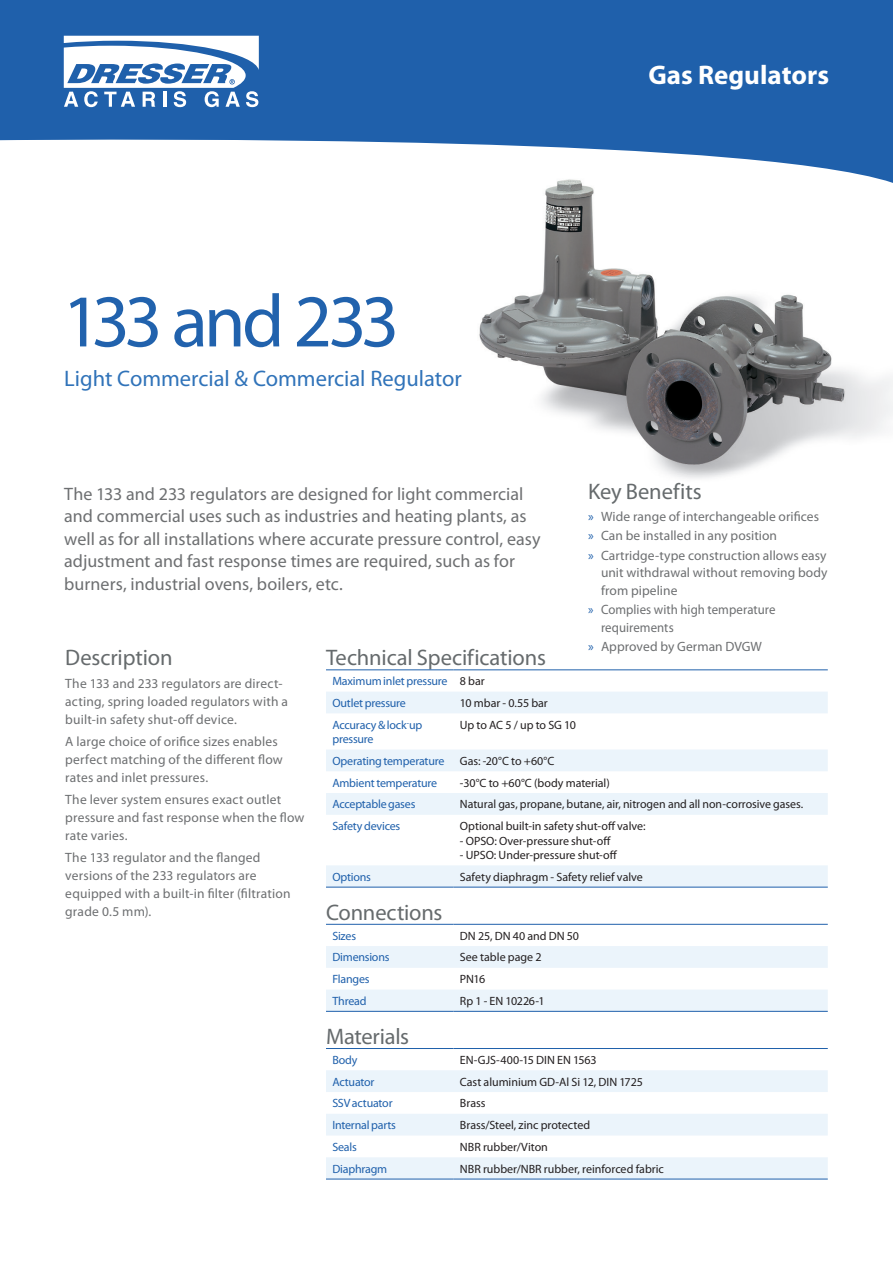
<style>
.page{position:relative;width:893px;height:1263px;background:#fff}
.page>*{position:absolute;margin:0;border:0;box-sizing:border-box;transform-origin:0 0}
.Headline_50_50{font:75px "Myriad Pro";color:#2162ad}
.Body_Copy_smaller{font:700 27px "Myriad Pro";color:#fff}
.Table_Title{font:22.5px "Myriad Pro";letter-spacing:-.005em;color:#666b6d}
.Subhead{font:22.5px "Myriad Pro";color:#3073b9}
.Introduction_Copy{font:18px/22.5px "Myriad Pro";color:#6d6f71}
.Body_Copy_9_12{font:13.5px/18px "Myriad Pro";letter-spacing:.01em;color:#6d6f71}
.Body_Copy_9_12-2{font:13.5px/17.2px "Myriad Pro";letter-spacing:.01em;color:#6d6f71;scale:.95 1}
.Table_Body{font:12px "Myriad Pro";color:#231f20}
.Table_1_Header{font:12px/14.4px "Myriad Pro";letter-spacing:-.02em;color:#1f60ab}
.s1{color:#1f60ab}
</style>
<div class="page">
<img style="left:479px;top:188px;width:414px;height:291px">
<svg style="left:0;top:0;width:893px;height:188px;fill:#1f60ab"></svg>
<svg style="left:326px;top:692px;width:502px;height:195px"></svg>
<hr style="left:326px;top:670px;width:128px;height:1px;background:#1f60ab">
<hr style="left:454px;top:670px;width:374px;height:1px;background:#1f60ab">
<hr style="left:326px;top:887px;width:128px;height:1px;background:#1f60ab">
<hr style="left:454px;top:887px;width:374px;height:1px;background:#1f60ab">
<svg style="left:326px;top:946px;width:502px;height:65px"></svg>
<hr style="left:326px;top:924px;width:128px;height:1px;background:#1f60ab">
<hr style="left:454px;top:924px;width:374px;height:1px;background:#1f60ab">
<hr style="left:326px;top:1011px;width:128px;height:1px;background:#1f60ab">
<hr style="left:454px;top:1011px;width:374px;height:1px;background:#1f60ab">
<svg style="left:326px;top:1070px;width:502px;height:109px;fill:#ebf4fb"></svg>
<hr style="left:326px;top:1048px;width:128px;height:1px;background:#1f60ab">
<hr style="left:454px;top:1048px;width:374px;height:1px;background:#1f60ab">
<hr style="left:326px;top:1179px;width:128px;height:1px;background:#1f60ab">
<hr style="left:454px;top:1179px;width:374px;height:1px;background:#1f60ab">
<svg style="left:64px;top:36px;width:195px;height:71px"></svg>
<p class="Headline_50_50" style="left:62px;top:275px;width:338px">133 and 233</p>
<p class="Subhead" style="left:64px;top:365px;width:399px">Light Commercial &amp; Commercial Regulator</p>
<p class="Body_Copy_smaller" style="left:648px;top:57px;width:182px">Gas Regulators</p>
<p class="Introduction_Copy" style="left:64px;top:482px;width:478px">The 133 and 233 regulators are designed for light commercial and commercial uses such as industries and heating plants, as well as for all installations where accurate pressure control, easy adjustment and fast response times are required, such as for burners, industrial ovens, boilers, etc.</p>
<p class="Table_Title" style="left:588px;top:478px;width:115px">Key Benefits</p>
<p class="Body_Copy_9_12" style="left:588px;top:507px;width:232px"><span class="s1">»</span> Wide range of interchangeable orifices</p>
<p class="Body_Copy_9_12" style="left:588px;top:527px;width:190px"><span class="s1">»</span> Can be installed in any position</p>
<p class="Body_Copy_9_12" style="left:601px;top:547px;width:228px;line-height:17.2px;text-align:justify;text-indent:-13px"><span class="s1">»</span> Cartridge-type construction allows easy unit withdrawal without removing body from pipeline</p>
<p class="Body_Copy_9_12-2" style="left:601px;top:601px;width:185px;text-indent:-13px"><span class="s1">»</span> Complies with high temperature requirements</p>
<p class="Body_Copy_9_12" style="left:588px;top:638px;width:175px"><span class="s1">»</span> Approved by German DVGW</p>
<p class="Table_Title" style="left:326px;top:644px;width:222px">Technical Specifications</p>
<p class="Table_1_Header" style="left:332px;top:674px;width:117px">Maximum inlet pressure</p>
<p class="Table_Body" style="left:460px;top:674px;width:26px">8 bar</p>
<p class="Table_1_Header" style="left:332px;top:695px;width:75px">Outlet pressure</p>
<p class="Table_Body" style="left:460px;top:695px;width:89px">10 mbar - 0.55 bar</p>
<p class="Table_1_Header" style="left:332px;top:717px;width:91px">Accuracy &amp; lock-up pressure</p>
<p class="Table_Body" style="left:460px;top:717px;width:118px">Up to AC 5 / up to SG 10</p>
<p class="Table_1_Header" style="left:332px;top:753px;width:114px">Operating temperature</p>
<p class="Table_Body" style="left:460px;top:753px;width:96px">Gas: -20°C to +60°C</p>
<p class="Table_1_Header" style="left:332px;top:775px;width:106px">Ambient temperature</p>
<p class="Table_Body" style="left:460px;top:775px;width:151px">-30°C to +60°C (body material)</p>
<p class="Table_1_Header" style="left:332px;top:797px;width:85px">Acceptable gases</p>
<p class="Table_Body" style="left:460px;top:797px;width:345px">Natural gas, propane, butane, air, nitrogen and all non-corrosive gases.</p>
<p class="Table_1_Header" style="left:332px;top:819px;width:69px">Safety devices</p>
<p class="Table_Body" style="left:460px;top:819px;width:187px">Optional built-in safety shut-off valve:</p>
<p class="Table_Body" style="left:460px;top:833px;width:152px">- OPSO: Over-pressure shut-off</p>
<p class="Table_Body" style="left:460px;top:847px;width:159px">- UPSO: Under-pressure shut-off</p>
<p class="Table_1_Header" style="left:332px;top:869px;width:40px">Options</p>
<p class="Table_Body" style="left:460px;top:869px;width:184px">Safety diaphragm - Safety relief valve</p>
<p class="Table_Title" style="left:326px;top:898px;width:118px">Connections</p>
<p class="Table_1_Header" style="left:332px;top:928px;width:25px">Sizes</p>
<p class="Table_Body" style="left:460px;top:928px;width:121px">DN 25, DN 40 and DN 50</p>
<p class="Table_1_Header" style="left:332px;top:950px;width:59px">Dimensions</p>
<p class="Table_Body" style="left:460px;top:950px;width:83px">See table page 2</p>
<p class="Table_1_Header" style="left:332px;top:972px;width:39px">Flanges</p>
<p class="Table_Body" style="left:460px;top:972px;width:27px">PN16</p>
<p class="Table_1_Header" style="left:332px;top:993px;width:36px">Thread</p>
<p class="Table_Body" style="left:460px;top:993px;width:86px">Rp 1 - EN 10226-1</p>
<p class="Table_Title" style="left:326px;top:1023px;width:85px">Materials</p>
<p class="Table_1_Header" style="left:332px;top:1052px;width:27px">Body</p>
<p class="Table_Body" style="left:460px;top:1052px;width:138px">EN-GJS-400-15 DIN EN 1563</p>
<p class="Table_1_Header" style="left:332px;top:1074px;width:44px">Actuator</p>
<p class="Table_Body" style="left:460px;top:1074px;width:184px">Cast aluminium GD-Al Si 12, DIN 1725</p>
<p class="Table_1_Header" style="left:332px;top:1096px;width:62px">SSV actuator</p>
<p class="Table_Body" style="left:460px;top:1096px;width:27px">Brass</p>
<p class="Table_1_Header" style="left:332px;top:1118px;width:65px">Internal parts</p>
<p class="Table_Body" style="left:460px;top:1118px;width:132px">Brass/Steel, zinc protected</p>
<p class="Table_1_Header" style="left:332px;top:1139px;width:26px">Seals</p>
<p class="Table_Body" style="left:460px;top:1139px;width:90px">NBR rubber/Viton</p>
<p class="Table_1_Header" style="left:332px;top:1161px;width:56px">Diaphragm</p>
<p class="Table_Body" style="left:460px;top:1161px;width:205px">NBR rubber/NBR rubber, reinforced fabric</p>
<p class="Table_Title" style="left:65px;top:644px;width:109px">Description</p>
<p class="Body_Copy_9_12" style="left:65px;top:674px;width:224px">The 133 and 233 regulators are direct&shy;acting, spring loaded regulators with a built-in safety shut-off device.</p>
<p class="Body_Copy_9_12" style="left:65px;top:732px;width:219px">A large choice of orifice sizes enables perfect matching of the different flow rates and inlet pressures.</p>
<p class="Body_Copy_9_12" style="left:65px;top:790px;width:241px">The lever system ensures exact outlet pressure and fast response when the flow rate varies.</p>
<p class="Body_Copy_9_12" style="left:65px;top:849px;width:227px">The 133 regulator and the flanged versions of the 233 regulators are equipped with a built-in filter (filtration grade 0.5 mm).</p>
</div>
